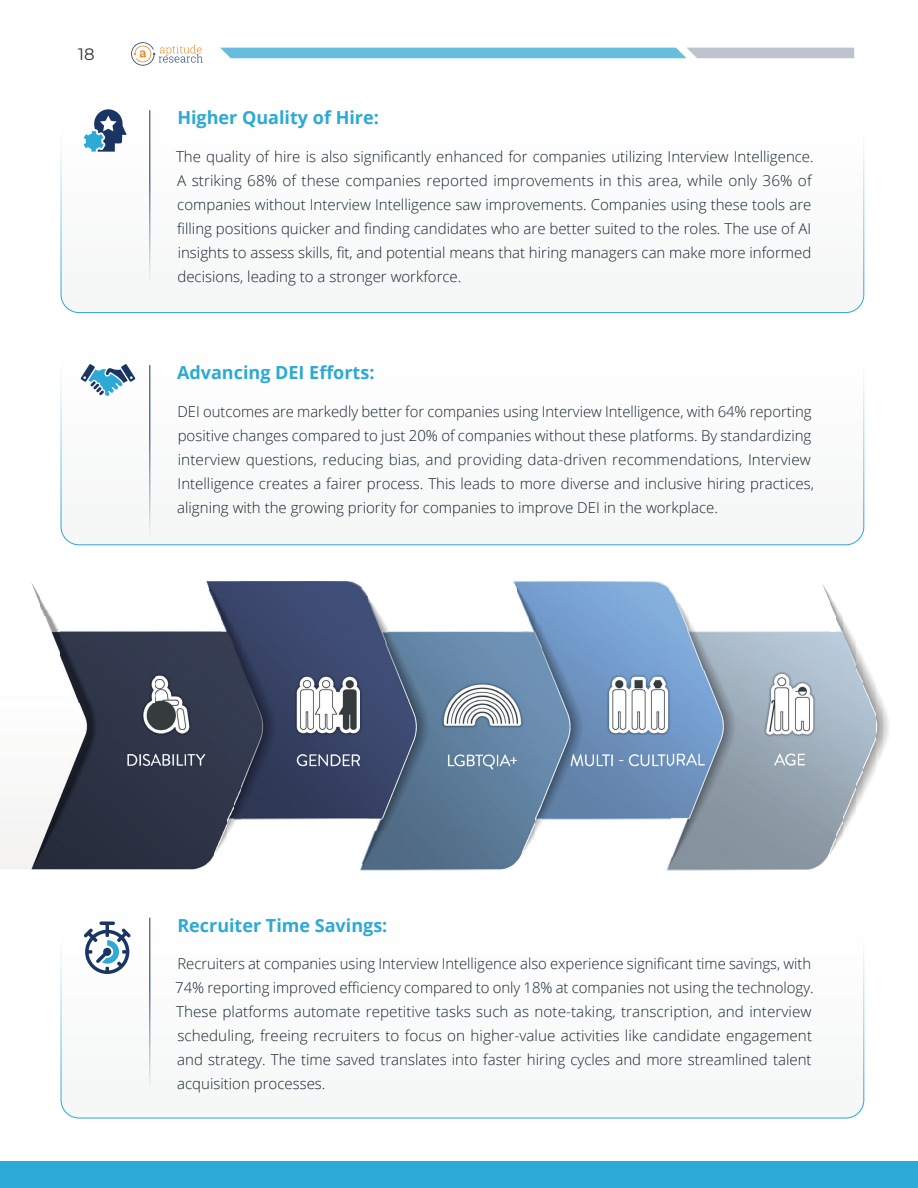
<style>
.page{position:relative;width:918px;height:1188px;background:#fff}
.page>*{position:absolute;margin:0;border:0;box-sizing:border-box;transform-origin:0 0}
.t1{font:700 18px "Open Sans";color:#2ca9d4}
.t2{font:16.5px "Montserrat";color:#312f30}
.t3{font:300 15px/24px "Open Sans";color:#17242e}
</style>
<div class="page">
<svg style="left:131px;top:42px;width:72px;height:24px"></svg>
<svg style="left:220px;top:48px;width:634px;height:10px;background:#80c0d9"></svg>
<div style="left:61px;top:108px;width:803px;height:205px;background:#f6f7f7;border-radius:18px"></div>
<div style="left:61px;top:108px;width:803px;height:205px;border:1px solid #2ca9d4;border-radius:18px"></div>
<div style="left:61px;top:913px;width:803px;height:205px;background:#f6f7f7;border-radius:18px"></div>
<div style="left:61px;top:913px;width:803px;height:205px;border:1px solid #2ca9d4;border-radius:18px"></div>
<div style="left:0;top:1162px;width:918px;height:26px;background:#2ca9d4"></div>
<hr style="left:149px;top:110px;width:1px;height:173px;background:#1a3564">
<hr style="left:149px;top:918px;width:1px;height:173px;background:#1a3564">
<svg style="left:84px;top:921px;width:47px;height:53px"></svg>
<svg style="left:84px;top:109px;width:43px;height:43px"></svg>
<img style="left:0;top:703px;width:154px;height:167px">
<img style="left:154px;top:631px;width:60px;height:239px">
<img style="left:360px;top:863px;width:155px;height:7px">
<img style="left:666px;top:857px;width:157px;height:13px">
<img style="left:362px;top:830px;width:160px;height:34px">
<img style="left:823px;top:586px;width:7px;height:276px">
<img style="left:214px;top:582px;width:7px;height:272px">
<img style="left:522px;top:582px;width:7px;height:272px">
<img style="left:670px;top:629px;width:154px;height:228px">
<img style="left:830px;top:597px;width:7px;height:257px">
<img style="left:221px;top:582px;width:7px;height:263px">
<img style="left:529px;top:582px;width:7px;height:262px">
<img style="left:837px;top:609px;width:6px;height:234px">
<img style="left:228px;top:582px;width:7px;height:251px">
<img style="left:536px;top:582px;width:6px;height:249px">
<img style="left:843px;top:620px;width:7px;height:213px">
<img style="left:235px;top:582px;width:6px;height:239px">
<img style="left:369px;top:643px;width:154px;height:187px">
<img style="left:241px;top:596px;width:128px;height:224px">
<img style="left:542px;top:582px;width:128px;height:239px">
<img style="left:850px;top:632px;width:7px;height:189px">
<img style="left:857px;top:648px;width:7px;height:158px">
<img style="left:864px;top:661px;width:6px;height:131px">
<img style="left:870px;top:673px;width:7px;height:108px">
<img style="left:877px;top:690px;width:7px;height:73px">
<img style="left:884px;top:706px;width:5px;height:41px">
<img style="left:45px;top:616px;width:16px;height:43px">
<img style="left:61px;top:631px;width:94px;height:72px">
<img style="left:368px;top:616px;width:21px;height:27px">
<img style="left:389px;top:629px;width:134px;height:14px">
<img style="left:516px;top:582px;width:7px;height:47px">
<img style="left:669px;top:602px;width:20px;height:27px">
<img style="left:689px;top:621px;width:5px;height:8px">
<img style="left:208px;top:582px;width:7px;height:41px">
<img style="left:31px;top:582px;width:9px;height:22px">
<img style="left:41px;top:609px;width:10px;height:7px">
<img style="left:368px;top:602px;width:12px;height:14px">
<img style="left:40px;top:598px;width:6px;height:11px">
<img style="left:669px;top:596px;width:9px;height:6px">
<div style="left:241px;top:582px;width:121px;height:14px;background:#3f4d75"></div>
<svg style="left:362px;top:589px;width:9px;height:13px"></svg>
<svg style="left:669px;top:589px;width:5px;height:7px"></svg>
<img style="left:822px;top:583px;width:2px;height:13px">
<div style="left:61px;top:340px;width:803px;height:205px;background:#f6f7f7;border-radius:18px"></div>
<div style="left:61px;top:340px;width:803px;height:205px;border:1px solid #2ca9d4;border-radius:18px"></div>
<hr style="left:149px;top:365px;width:1px;height:173px;background:#1a3564">
<svg style="left:81px;top:364px;width:54px;height:32px"></svg>
<p class="t2" style="left:78px;top:43px;width:18px">18</p>
<p class="t1" style="left:177px;top:105px;width:203px">Higher Quality of Hire:</p>
<p class="t3" style="left:176px;top:144px;width:639px">The quality of hire is also significantly enhanced for companies utilizing Interview Intelligence.<br>A striking 68% of these companies reported improvements in this area, while only 36% of companies without Interview Intelligence saw improvements. Companies using these tools are filling positions quicker and finding candidates who are better suited to the roles. The use of AI insights to assess skills, fit, and potential means that hiring managers can make more informed decisions, leading to a stronger workforce.</p>
<p class="t1" style="left:177px;top:360px;width:199px">Advancing DEI Efforts:</p>
<p class="t3" style="left:177px;top:399px;width:638px">DEI outcomes are markedly better for companies using Interview Intelligence, with 64% reporting positive changes compared to just 20% of companies without these platforms. By standardizing interview questions, reducing bias, and providing data-driven recommendations, Interview Intelligence creates a fairer process. This leads to more diverse and inclusive hiring practices, aligning with the growing priority for companies to improve DEI in the workplace.</p>
<p class="t1" style="left:177px;top:912px;width:212px">Recruiter Time Savings:</p>
<p class="t3" style="left:175px;top:951px;width:640px">Recruiters at companies using Interview Intelligence also experience significant time savings, with 74% reporting improved efficiency compared to only 18% at companies not using the technology.<br>These platforms automate repetitive tasks such as note-taking, transcription, and interview scheduling, freeing recruiters to focus on higher-value activities like candidate engagement and strategy. The time saved translates into faster hiring cycles and more streamlined talent acquisition processes.</p>
</div>
